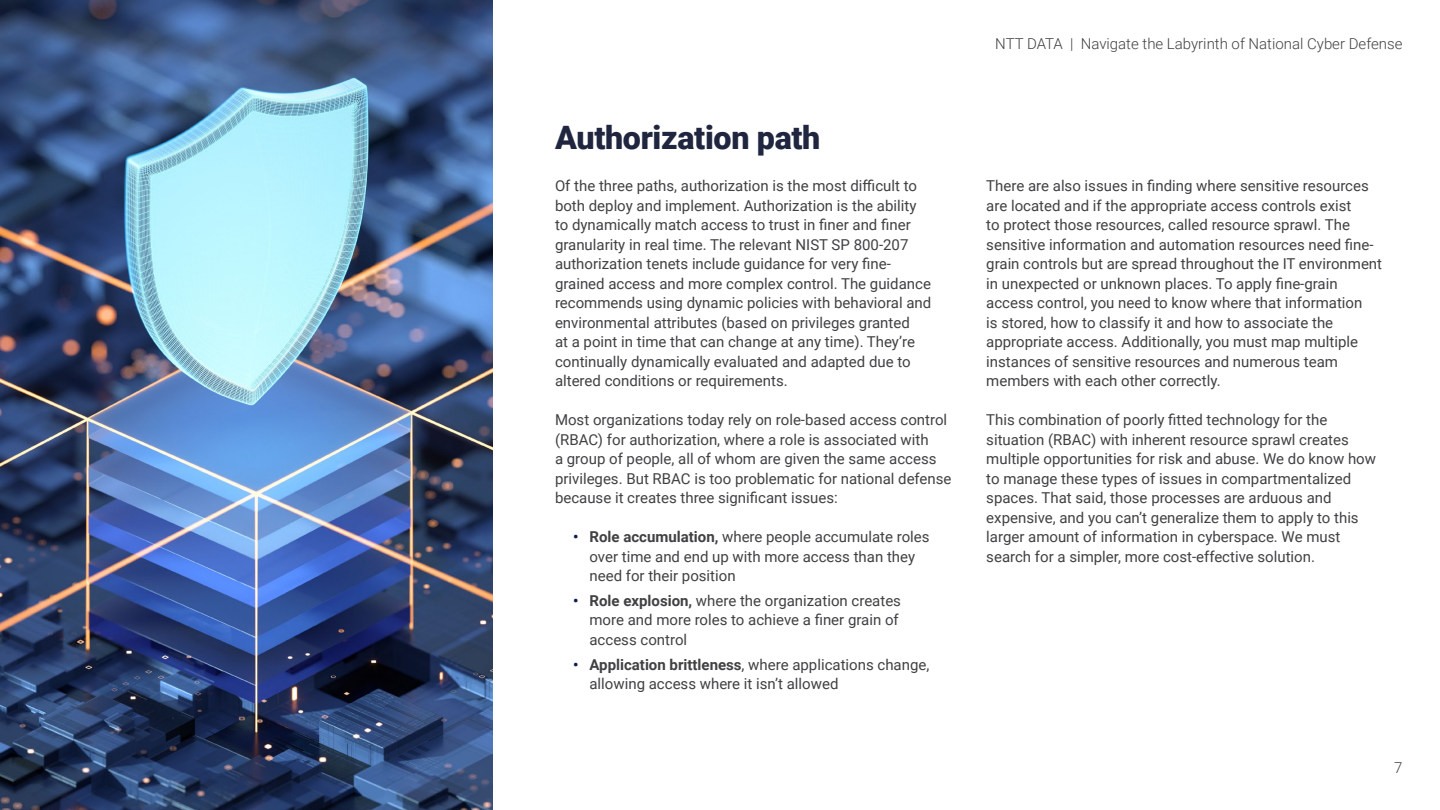
<style>
.page{position:relative;width:1440px;height:810px;background:#fff}
.page>*{position:absolute;margin:0;border:0;box-sizing:border-box;transform-origin:0 0}
.t1{font:900 32.25px "Roboto";letter-spacing:-.01em;color:#202640}
.Body_Copy{font:15px/19.5px "Roboto";color:#414042}
.Running_Header_Foote{font:300 15px "Roboto";color:#414042}
.s1{font-weight:700;color:#0f1c50}
.s2{font-weight:700}
</style>
<div class="page">
<img style="left:0;top:0;width:493px;height:810px">
<p class="t1" style="left:555px;top:114px;width:267px">Authorization path</p>
<p class="Body_Copy" style="left:555px;top:176px;width:378px">Of the three paths, authorization is the most difficult to both deploy and implement. Authorization is the ability to dynamically match access to trust in finer and finer granularity in real time. The relevant NIST SP 800-207 authorization tenets include guidance for very fine&shy;grained access and more complex control. The guidance recommends using dynamic policies with behavioral and environmental attributes (based on privileges granted<br>at a point in time that can change at any time). They’re continually dynamically evaluated and adapted due to altered conditions or requirements.</p>
<p class="Body_Copy" style="left:555px;top:410px;width:398px">Most organizations today rely on role-based access control (RBAC) for authorization, where a role is associated with<br>a group of people, all of whom are given the same access privileges. But RBAC is too problematic for national defense because it creates three significant issues:</p>
<p class="Body_Copy" style="left:590px;top:527px;width:342px;text-indent:-16px"><span class="s1">•</span> <span class="s2">Role accumulation,</span> where people accumulate roles over time and end up with more access than they need for their position</p>
<p class="Body_Copy" style="left:590px;top:590px;width:313px;text-indent:-16px"><span class="s1">•</span> <span class="s2">Role explosion,</span> where the organization creates more and more roles to achieve a finer grain of access control</p>
<p class="Body_Copy" style="left:590px;top:654px;width:341px;text-indent:-16px"><span class="s1">•</span> <span class="s2">Application brittleness</span>, where applications change, allowing access where it isn’t allowed</p>
<p class="Running_Header_Foote" style="left:995px;top:33px;width:409px">NTT DATA | Navigate the Labyrinth of National Cyber Defense</p>
<p class="Body_Copy" style="left:986px;top:176px;width:397px">There are also issues in finding where sensitive resources are located and if the appropriate access controls exist<br>to protect those resources, called resource sprawl. The sensitive information and automation resources need fine&shy;grain controls but are spread throughout the IT environment in unexpected or unknown places. To apply fine-grain access control, you need to know where that information<br>is stored, how to classify it and how to associate the appropriate access. Additionally, you must map multiple instances of sensitive resources and numerous team members with each other correctly.</p>
<p class="Body_Copy" style="left:986px;top:410px;width:391px">This combination of poorly fitted technology for the situation (RBAC) with inherent resource sprawl creates multiple opportunities for risk and abuse. We do know how to manage these types of issues in compartmentalized spaces. That said, those processes are arduous and expensive, and you can’t generalize them to apply to this larger amount of information in cyberspace. We must search for a simpler, more cost-effective solution.</p>
<p class="Running_Header_Foote" style="left:1394px;top:757px;width:10px">7</p>
</div>
